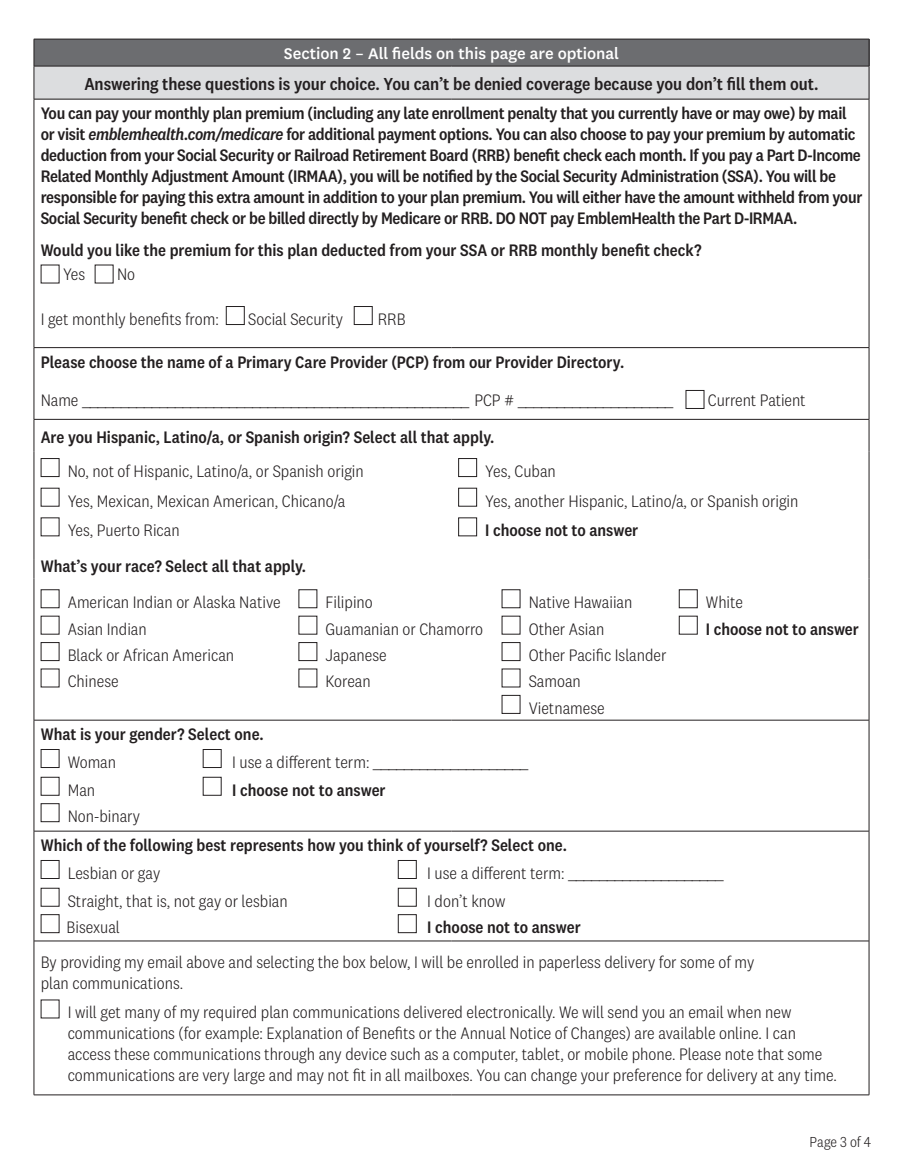
<style>
.page{position:relative;width:905px;height:1175px;background:#fff}
.page>*{position:absolute;margin:0;border:0;box-sizing:border-box;transform-origin:0 0}
.t1{font:500 18px "National 2 Narrow";letter-spacing:-.005em;color:#231f20}
.t2{font:500 18px "National";letter-spacing:-.005em;color:#fff}
.t3{font:300 17.25px/21px "National 2 Narrow";color:#231f20}
.t4{font:500 17.25px/21px "National 2 Narrow";letter-spacing:-.02em;color:#231f20}
.t5{font:500 17.25px/27.8px "National 2 Narrow";color:#231f20}
.t6{font:300 17.25px "Helvetica";color:#231f20}
.t7{font:300 15px "National 2 Narrow";color:#231f20}
.s1{font-style:italic}
.s2{font-weight:300}
.s3{font-family:"National 2 Narrow"}
</style>
<div class="page">
<div style="left:34px;top:39px;width:835px;height:27px;background:#6c6d70"></div>
<div style="left:34px;top:66px;width:835px;height:33px;background:#dcdddf"></div>
<hr style="left:34px;top:39px;width:417px;height:1px;background:#231f20">
<svg style="left:34px;top:39px;width:1px;height:27px"></svg>
<hr style="left:451px;top:39px;width:418px;height:1px;background:#231f20">
<svg style="left:868px;top:39px;width:1px;height:27px"></svg>
<hr style="left:34px;top:66px;width:417px;height:1px;background:#231f20">
<hr style="left:34px;top:66px;width:1px;height:33px;background:#231f20">
<hr style="left:451px;top:66px;width:418px;height:1px;background:#231f20">
<hr style="left:868px;top:66px;width:1px;height:33px;background:#231f20">
<hr style="left:34px;top:720px;width:1px;height:111px;background:#231f20">
<hr style="left:868px;top:720px;width:1px;height:111px;background:#231f20">
<hr style="left:34px;top:831px;width:1px;height:110px;background:#231f20">
<hr style="left:868px;top:831px;width:1px;height:110px;background:#231f20">
<hr style="left:34px;top:719px;width:417px;height:1px;background:#231f20">
<hr style="left:451px;top:719px;width:417px;height:1px;background:#231f20">
<hr style="left:34px;top:830px;width:417px;height:1px;background:#231f20">
<hr style="left:451px;top:830px;width:417px;height:1px;background:#231f20">
<hr style="left:34px;top:940px;width:417px;height:1px;background:#231f20">
<hr style="left:451px;top:940px;width:417px;height:1px;background:#231f20">
<hr style="left:34px;top:99px;width:417px;height:1px;background:#231f20">
<hr style="left:34px;top:99px;width:1px;height:248px;background:#231f20">
<hr style="left:451px;top:99px;width:418px;height:1px;background:#231f20">
<hr style="left:868px;top:99px;width:1px;height:248px;background:#231f20">
<hr style="left:34px;top:347px;width:417px;height:1px;background:#231f20">
<hr style="left:34px;top:348px;width:1px;height:71px;background:#231f20">
<hr style="left:451px;top:347px;width:418px;height:1px;background:#231f20">
<hr style="left:868px;top:348px;width:1px;height:71px;background:#231f20">
<hr style="left:34px;top:419px;width:417px;height:1px;background:#231f20">
<hr style="left:34px;top:419px;width:1px;height:32px;background:#231f20">
<hr style="left:451px;top:419px;width:418px;height:1px;background:#231f20">
<hr style="left:868px;top:419px;width:1px;height:32px;background:#231f20">
<hr style="left:34px;top:451px;width:1px;height:108px;background:#231f20">
<hr style="left:868px;top:451px;width:1px;height:108px;background:#231f20">
<svg style="left:34px;top:559px;width:1px;height:19px"></svg>
<svg style="left:868px;top:559px;width:1px;height:19px"></svg>
<hr style="left:34px;top:578px;width:1px;height:142px;background:#231f20">
<hr style="left:868px;top:578px;width:1px;height:142px;background:#231f20">
<hr style="left:34px;top:941px;width:1px;height:153px;background:#231f20">
<hr style="left:868px;top:941px;width:1px;height:153px;background:#231f20">
<hr style="left:34px;top:1094px;width:417px;height:1px;background:#231f20">
<hr style="left:451px;top:1094px;width:418px;height:1px;background:#231f20">
<svg style="left:40px;top:264px;width:664px;height:754px"></svg>
<p class="t2" style="left:284px;top:42px;width:336px">Section 2 – All felds on this page are optional</p>
<p class="t1" style="left:84px;top:73px;width:735px">Answering these questions is your choice. You can’t be denied coverage because you don’t fll them out.</p>
<p class="t4" style="left:41px;top:103px;width:823px">You can pay your monthly plan premium (including any late enrollment penalty that you currently have or may owe) by mail or visit <span class="s1">emblemhealth.com/medicare</span> for additional payment options. You can also choose to pay your premium by automatic deduction from your Social Security or Railroad Retirement Board (RRB) beneft check each month. If you pay a Part D-Income Related Monthly Adjustment Amount (IRMAA), you will be notifed by the Social Security Administration (SSA). You will be responsible for paying this extra amount in addition to your plan premium. You will either have the amount withheld from your Social Security beneft check or be billed directly by Medicare or RRB. DO NOT pay EmblemHealth the Part D-IRMAA.</p>
<p class="t4" style="left:63px;top:237px;width:640px;line-height:24.8px;text-indent:-22px">Would you like the premium for this plan deducted from your SSA or RRB monthly beneft check?<br><span class="s2">Yes</span></p>
<p class="t3" style="left:117px;top:264px;width:20px">No</p>
<p class="t3" style="left:41px;top:308px;width:180px">I get monthly benefts from:</p>
<p class="t3" style="left:248px;top:308px;width:96px">Social Security</p>
<p class="t3" style="left:378px;top:308px;width:29px">RRB</p>
<p class="t5" style="left:41px;top:348px;width:585px">Please choose the name of a Primary Care Provider (PCP) from our Provider Directory.</p>
<p class="t6" style="left:41px;top:385px;width:634px"><span class="s3">Name</span> __________________________________________________ <span class="s3">PCP #</span> ____________________</p>
<p class="t3" style="left:708px;top:389px;width:99px">Current Patient</p>
<p class="t5" style="left:68px;top:420px;width:428px;line-height:33.6px;text-indent:-27px">Are you Hispanic, Latino/a, or Spanish origin? Select all that apply.<br><span class="s2">No, not of Hispanic, Latino/a, or Spanish origin</span></p>
<p class="t3" style="left:485px;top:460px;width:72px">Yes, Cuban</p>
<p class="t3" style="left:68px;top:490px;width:279px">Yes, Mexican, Mexican American, Chicano/a</p>
<p class="t3" style="left:485px;top:490px;width:315px">Yes, another Hispanic, Latino/a, or Spanish origin</p>
<p class="t3" style="left:68px;top:520px;width:113px">Yes, Puerto Rican</p>
<p class="t5" style="left:485px;top:516px;width:154px">I choose not to answer</p>
<p class="t5" style="left:41px;top:548px;width:267px;line-height:35.8px;text-align:center">What’s your race? Select all that apply.<br><span class="s2">American Indian or Alaska Native</span></p>
<p class="t3" style="left:325px;top:591px;width:49px">Filipino</p>
<p class="t3" style="left:528px;top:591px;width:105px">Native Hawaiian</p>
<p class="t3" style="left:705px;top:591px;width:39px">White</p>
<p class="t3" style="left:68px;top:618px;width:81px">Asian Indian</p>
<p class="t3" style="left:325px;top:618px;width:159px">Guamanian or Chamorro</p>
<p class="t3" style="left:528px;top:618px;width:77px">Other Asian</p>
<p class="t5" style="left:706px;top:614px;width:154px">I choose not to answer</p>
<p class="t3" style="left:68px;top:644px;width:168px">Black or African American</p>
<p class="t3" style="left:325px;top:644px;width:63px">Japanese</p>
<p class="t3" style="left:528px;top:644px;width:139px">Other Pacifc Islander</p>
<p class="t3" style="left:68px;top:671px;width:52px">Chinese</p>
<p class="t3" style="left:325px;top:671px;width:47px">Korean</p>
<p class="t3" style="left:528px;top:668px;width:78px;line-height:26.4px">Samoan<br>Vietnamese</p>
<p class="t5" style="left:68px;top:720px;width:198px;text-indent:-27px">What is your gender? Select one.<br><span class="s2">Woman</span></p>
<p class="t6" style="left:232px;top:747px;width:298px"><span class="s3">I use a diferent term:</span> ____________________</p>
<p class="t3" style="left:68px;top:779px;width:29px">Man</p>
<p class="t5" style="left:232px;top:775px;width:155px">I choose not to answer</p>
<p class="t3" style="left:68px;top:805px;width:74px">Non-binary</p>
<p class="t5" style="left:68px;top:831px;width:500px;text-indent:-27px">Which of the following best represents how you think of yourself? Select one.<br><span class="s2">Lesbian or gay</span></p>
<p class="t6" style="left:427px;top:858px;width:298px"><span class="s3">I use a diferent term:</span> ____________________</p>
<p class="t3" style="left:68px;top:890px;width:221px">Straight, that is, not gay or lesbian</p>
<p class="t3" style="left:427px;top:890px;width:80px">I don’t know</p>
<p class="t3" style="left:67px;top:916px;width:55px">Bisexual</p>
<p class="t5" style="left:427px;top:913px;width:155px">I choose not to answer</p>
<p class="t3" style="left:41px;top:951px;width:715px">By providing my email above and selecting the box below, I will be enrolled in paperless delivery for some of my plan communications.</p>
<p class="t3" style="left:68px;top:1001px;width:770px">I will get many of my required plan communications delivered electronically. We will send you an email when new communications (for example: Explanation of Benefts or the Annual Notice of Changes) are available online. I can access these communications through any device such as a computer, tablet, or mobile phone. Please note that some communications are very large and may not ft in all mailboxes. You can change your preference for delivery at any time.</p>
<p class="t7" style="left:809px;top:1134px;width:63px">Page 3 of 4</p>
</div>
